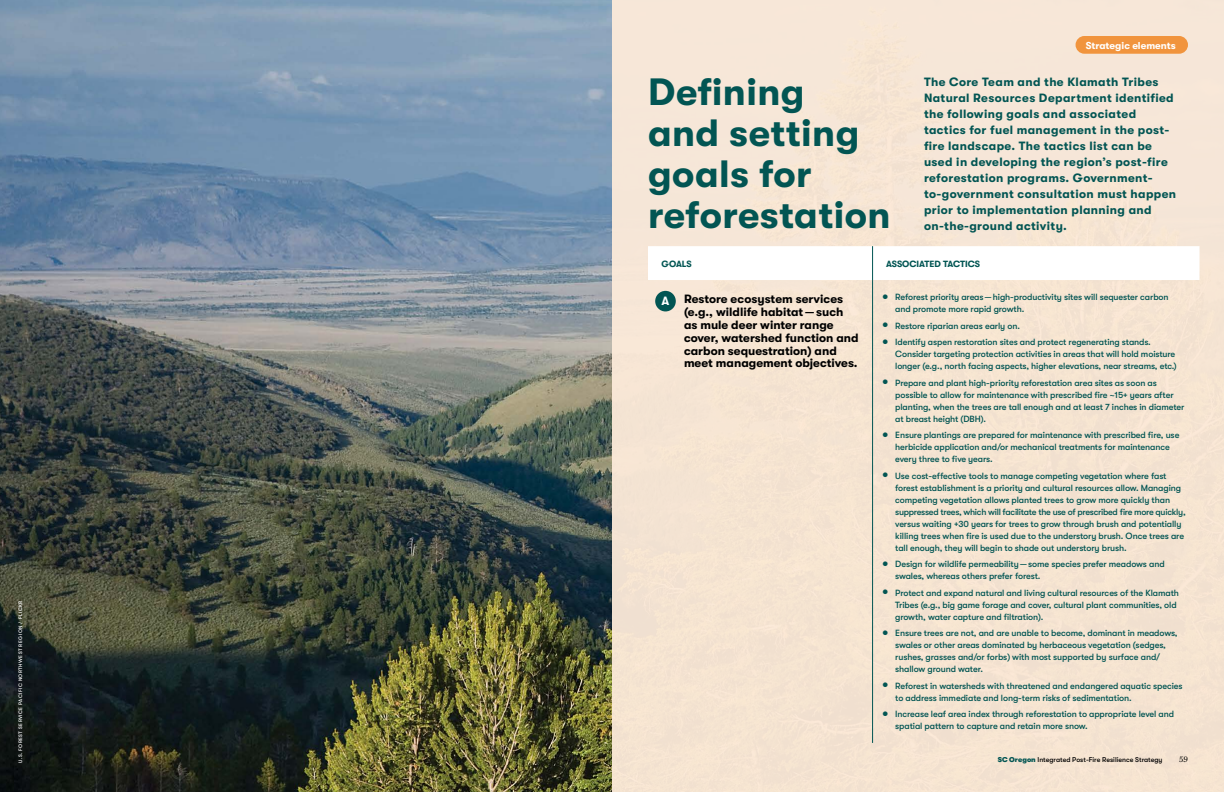
<style>
.page{position:relative;width:1224px;height:792px;background:#fff}
.page>*{position:absolute;margin:0;border:0;box-sizing:border-box;transform-origin:0 0}
.t1{font:700 38px/41px "GT Walsheim";letter-spacing:.01em;color:#025553}
.t2{font:700 12px/16px "GT Walsheim";letter-spacing:.03em;color:#025553}
.t3{font:700 12px/12.9px "GT Walsheim";color:#000}
.t4{font:700 10px "GT Walsheim";color:#fff}
.t5{font:500 9px/12px "GT Walsheim";letter-spacing:-.01em;color:#025553}
.t6{font:700 9px "GT Walsheim";color:#025553}
.t7{font:8px "Miller Text";color:#000}
.t8{font:500 7px "GT Walsheim";color:#000}
.t9{font:500 5px "GT Walsheim";letter-spacing:.09em;color:#fff}
.s1{color:#fff}
.s2{font-size:20px}
.s3{font-family:"GT Walsheim Bl";font-weight:400;color:#025553}
</style>
<div class="page">
<img style="left:0;top:0;width:612px;height:792px">
<div style="left:612px;top:0;width:612px;height:792px;background:#f6e5d2"></div>
<div style="left:655px;top:291px;width:21px;height:20px;background:#025553;border-radius:50%"></div>
<div style="left:648px;top:246px;width:552px;height:34px;background:#fff"></div>
<hr style="left:872px;top:246px;width:1px;height:34px;background:#025553">
<hr style="left:872px;top:280px;width:1px;height:463px;background:#025553">
<div style="left:1076px;top:36px;width:112px;height:18px;background:#f1943d;border-radius:9px"></div>
<p class="t9" style="left:18px;top:763px;width:164px;rotate:-90deg">U.S. FOREST SERVICE PACIFIC NORTHWEST REGION / FLICKR</p>
<p class="t4" style="left:1086px;top:40px;width:91px">Strategic elements</p>
<h1 class="t1" style="left:648px;top:72px;width:244px">Defining<br>and setting goals for reforestation</h1>
<p class="t2" style="left:924px;top:73px;width:254px">The Core Team and the Klamath Tribes Natural Resources Department identified the following goals and associated tactics for fuel management in the post&shy;fire landscape. The tactics list can be used in developing the region’s post-fire reforestation programs. Government&shy;to-government consultation must happen prior to implementation planning and on-the-ground activity.</p>
<p class="t6" style="left:662px;top:258px;width:32px">GOALS</p>
<p class="t6" style="left:886px;top:258px;width:95px">ASSOCIATED TACTICS</p>
<h2 class="t3" style="left:684px;top:292px;width:176px;text-indent:-22px"><span class="s1">A</span> Restore ecosystem services (e.g., wildlife habitat — such as mule deer winter range cover, watershed function and carbon sequestration) and meet management objectives.</h2>
<p class="t5" style="left:895px;top:291px;width:275px;text-indent:-14px"><span class="s2">•</span> Reforest priority areas — high-productivity sites will sequester carbon and promote more rapid growth.</p>
<p class="t5" style="left:882px;top:320px;width:140px"><span class="s2">•</span> Restore riparian areas early on.</p>
<p class="t5" style="left:895px;top:336px;width:283px;text-indent:-14px"><span class="s2">•</span> Identify aspen restoration sites and protect regenerating stands.<br>Consider targeting protection activities in areas that will hold moisture longer (e.g., north facing aspects, higher elevations, near streams, etc.)</p>
<p class="t5" style="left:895px;top:377px;width:291px;text-indent:-14px"><span class="s2">•</span> Prepare and plant high-priority reforestation area sites as soon as possible to allow for maintenance with prescribed fire ~15+ years after planting, when the trees are tall enough and at least 7 inches in diameter at breast height (DBH).</p>
<p class="t5" style="left:895px;top:429px;width:286px;text-indent:-14px"><span class="s2">•</span> Ensure plantings are prepared for maintenance with prescribed fire, use herbicide application and/or mechanical treatments for maintenance every three to five years.</p>
<p class="t5" style="left:895px;top:470px;width:292px;text-indent:-14px"><span class="s2">•</span> Use cost-effective tools to manage competing vegetation where fast forest establishment is a priority and cultural resources allow. Managing competing vegetation allows planted trees to grow more quickly than suppressed trees, which will facilitate the use of prescribed fire more quickly, versus waiting +30 years for trees to grow through brush and potentially killing trees when fire is used due to the understory brush. Once trees are tall enough, they will begin to shade out understory brush.</p>
<p class="t5" style="left:895px;top:558px;width:271px;text-indent:-14px"><span class="s2">•</span> Design for wildlife permeability — some species prefer meadows and swales, whereas others prefer forest.</p>
<p class="t5" style="left:895px;top:587px;width:285px;text-indent:-14px"><span class="s2">•</span> Protect and expand natural and living cultural resources of the Klamath<br>Tribes (e.g., big game forage and cover, cultural plant communities, old growth, water capture and filtration).</p>
<p class="t5" style="left:895px;top:627px;width:284px;text-indent:-14px"><span class="s2">•</span> Ensure trees are not, and are unable to become, dominant in meadows, swales or other areas dominated by herbaceous vegetation (sedges, rushes, grasses and/or forbs) with most supported by surface and/ shallow ground water.</p>
<p class="t5" style="left:895px;top:680px;width:289px;text-indent:-14px"><span class="s2">•</span> Reforest in watersheds with threatened and endangered aquatic species to address immediate and long-term risks of sedimentation.</p>
<p class="t5" style="left:895px;top:708px;width:280px;text-indent:-14px"><span class="s2">•</span> Increase leaf area index through reforestation to appropriate level and spatial pattern to capture and retain more snow.</p>
<p class="t8" style="left:998px;top:756px;width:166px"><span class="s3">SC Oregon</span> Integrated Post-Fire Resilience Strategy</p>
<p class="t7" style="left:1179px;top:753px;width:10px">59</p>
</div>
